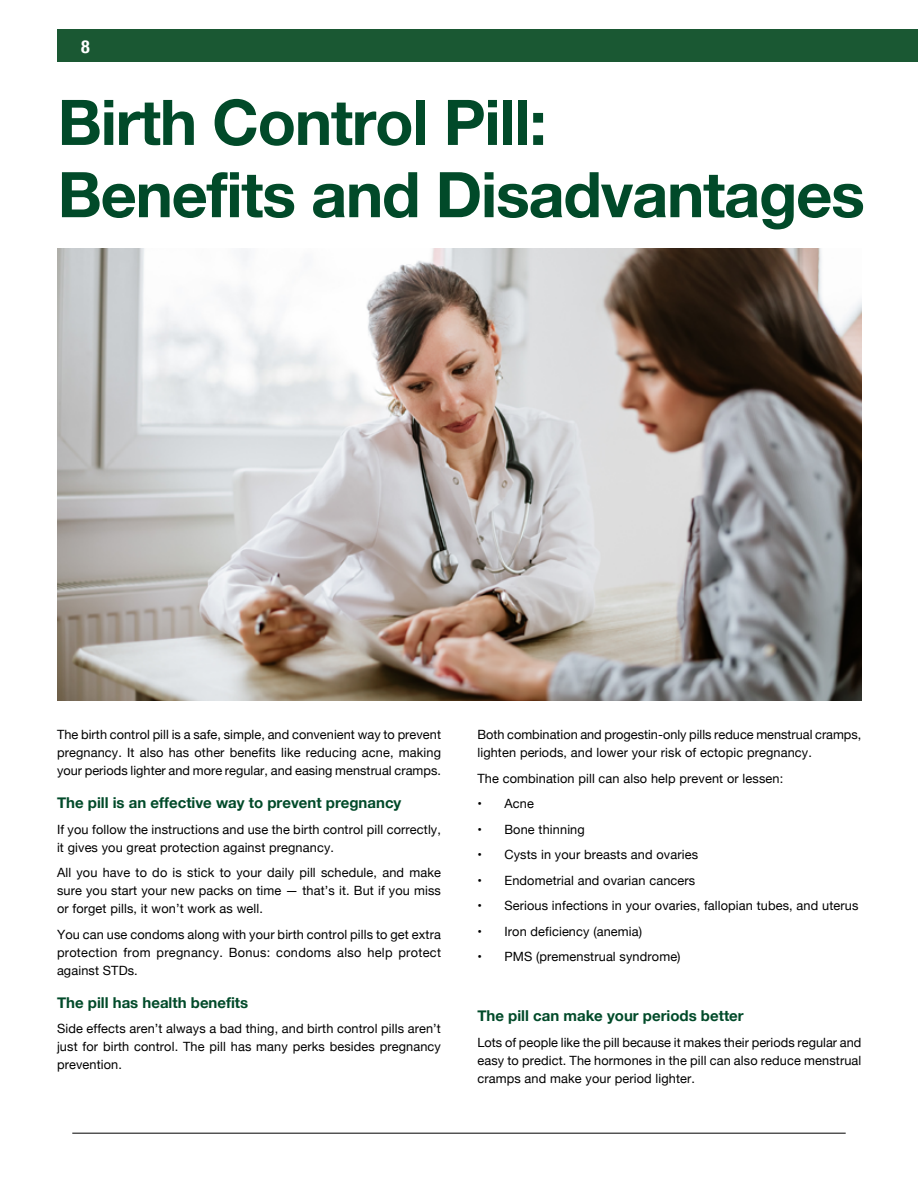
<style>
.page{position:relative;width:918px;height:1188px;background:#fff}
.page>*{position:absolute;margin:0;border:0;box-sizing:border-box;transform-origin:0 0}
.t1{font:700 63px/72.3px "Helvetica Neue";letter-spacing:-.02em;color:#014a29}
.t2{font:700 condensed 18px "Helvetica Neue";color:#fff}
.t3{font:700 15px "Helvetica Neue";color:#014a29}
.t4{font:12.75px/18px "Helvetica Neue";letter-spacing:.01em;color:#000;text-align:justify}
</style>
<div class="page">
<div style="left:58px;top:29px;width:860px;height:33px;background:#1a5833"></div>
<hr style="left:72px;top:1133px;width:774px;height:1px;background:#000">
<img style="left:57px;top:248px;width:804px;height:452px">
<h2 class="t2" style="left:81px;top:32px;width:10px">8</h2>
<h1 class="t1" style="left:58px;top:88px;width:809px">Birth Control Pill:<br>Benefits and Disadvantages</h1>
<p class="t4" style="left:57px;top:726px;width:386px">The birth control pill is a safe, simple, and convenient way to prevent pregnancy. It also has other benefits like reducing acne, making your periods lighter and more regular, and easing menstrual cramps.</p>
<p class="t3" style="left:57px;top:791px;width:346px">The pill is an effective way to prevent pregnancy</p>
<p class="t4" style="left:57px;top:821px;width:386px">If you follow the instructions and use the birth control pill correctly, it gives you great protection against pregnancy.</p>
<p class="t4" style="left:57px;top:864px;width:386px">All you have to do is stick to your daily pill schedule, and make sure you start your new packs on time — that’s it. But if you miss or forget pills, it won’t work as well.</p>
<p class="t4" style="left:57px;top:926px;width:386px">You can use condoms along with your birth control pills to get extra protection from pregnancy. Bonus: condoms also help protect against STDs.</p>
<p class="t3" style="left:57px;top:990px;width:193px">The pill has health benefits</p>
<p class="t4" style="left:57px;top:1020px;width:386px">Side effects aren’t always a bad thing, and birth control pills aren’t just for birth control. The pill has many perks besides pregnancy prevention.</p>
<p class="t4" style="left:477px;top:726px;width:385px">Both combination and progestin-only pills reduce menstrual cramps, lighten periods, and lower your risk of ectopic pregnancy.</p>
<p class="t4" style="left:477px;top:770px;width:307px">The combination pill can also help prevent or lessen:</p>
<p class="t4" style="left:477px;top:795px;width:58px">• Acne</p>
<p class="t4" style="left:477px;top:821px;width:109px">• Bone thinning</p>
<p class="t4" style="left:477px;top:846px;width:222px">• Cysts in your breasts and ovaries</p>
<p class="t4" style="left:477px;top:872px;width:219px">• Endometrial and ovarian cancers</p>
<p class="t4" style="left:477px;top:897px;width:383px">• Serious infections in your ovaries, fallopian tubes, and uterus</p>
<p class="t4" style="left:477px;top:923px;width:166px">• Iron deficiency (anemia)</p>
<p class="t4" style="left:477px;top:948px;width:205px">• PMS (premenstrual syndrome)</p>
<p class="t3" style="left:477px;top:1004px;width:268px">The pill can make your periods better</p>
<p class="t4" style="left:477px;top:1034px;width:386px">Lots of people like the pill because it makes their periods regular and easy to predict. The hormones in the pill can also reduce menstrual cramps and make your period lighter.</p>
</div>
